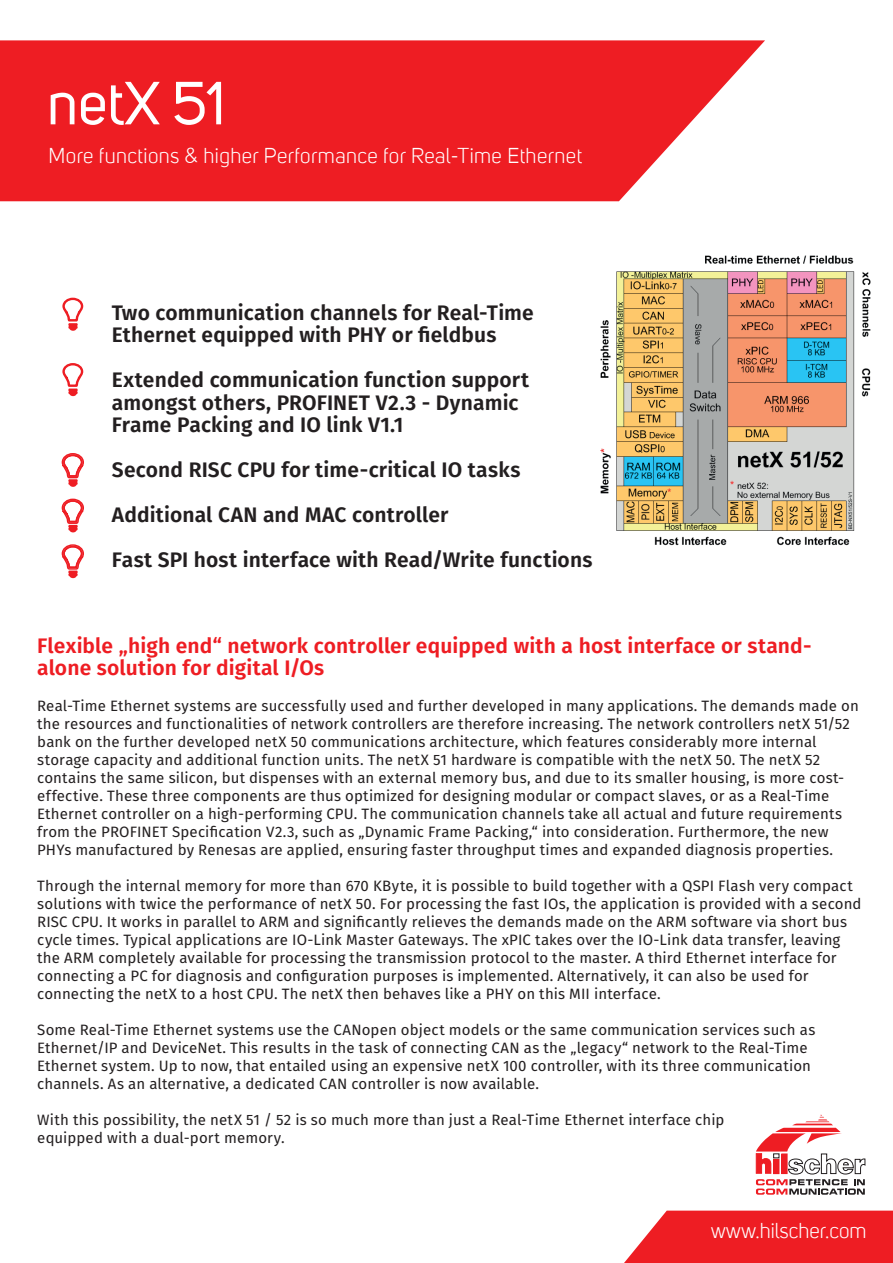
<style>
.page{position:relative;width:893px;height:1263px;background:#fff}
.page>*{position:absolute;margin:0;border:0;box-sizing:border-box;transform-origin:0 0}
.t1{font:60px "Uni Sans";color:#fff}
.t2{font:600 21px/22.5px "Fira Sans";letter-spacing:.005em;color:#231f20}
.t3{font:600 21px/22.5px "Fira Sans";letter-spacing:.005em;color:#ee1d23}
.t4{font:21px "Uni Sans";letter-spacing:.02em;color:#fff}
.t5{font:21px "Uni Sans";color:#fff}
.t6{font:15px/18px "Fira Sans";letter-spacing:.01em;color:#231f20}
</style>
<div class="page">
<svg style="left:624px;top:1210px;width:269px;height:53px;background:#ef3136"></svg>
<svg style="left:756px;top:1114px;width:110px;height:81px"></svg>
<svg style="left:0;top:40px;width:765px;height:161px;background:#ef3136"></svg>
<svg style="left:62px;top:298px;width:21px;height:99px"></svg>
<svg style="left:61px;top:453px;width:23px;height:126px"></svg>
<img style="left:600px;top:255px;width:271px;height:291px">
<h1 class="t1" style="left:47px;top:69px;width:180px">netX 51</h1>
<h2 class="t4" style="left:49px;top:143px;width:535px">More functions &amp; higher Performance for Real-Time Ethernet</h2>
<h2 class="t2" style="left:112px;top:300px;width:423px">Two communication channels for Real-Time<br>Ethernet equipped with PHY or fieldbus</h2>
<h2 class="t2" style="left:112px;top:367px;width:419px">Extended communication function support amongst others, PROFINET V2.3 - Dynamic<br>Frame Packing and IO link V1.1</h2>
<h2 class="t2" style="left:112px;top:446px;width:482px;line-height:45px">Second RISC CPU for time-critical IO tasks<br>Additional CAN and MAC controller<br>Fast SPI host interface with Read/Write functions</h2>
<h2 class="t3" style="left:37px;top:633px;width:776px">Flexible „high end“ network controller equipped with a host interface or stand&shy;alone solution for digital I/Os</h2>
<p class="t6" style="left:37px;top:696px;width:823px">Real-Time Ethernet systems are successfully used and further developed in many applications. The demands made on the resources and functionalities of network controllers are therefore increasing. The network controllers netX 51/52 bank on the further developed netX 50 communications architecture, which features considerably more internal storage capacity and additional function units. The netX 51 hardware is compatible with the netX 50. The netX 52 contains the same silicon, but dispenses with an external memory bus, and due to its smaller housing, is more cost&shy;effective. These three components are thus optimized for designing modular or compact slaves, or as a Real-Time Ethernet controller on a high-performing CPU. The communication channels take all actual and future requirements from the PROFINET Specification V2.3, such as „Dynamic Frame Packing,“ into consideration. Furthermore, the new PHYs manufactured by Renesas are applied, ensuring faster throughput times and expanded diagnosis properties.</p>
<p class="t6" style="left:37px;top:876px;width:826px">Through the internal memory for more than 670 KByte, it is possible to build together with a QSPI Flash very compact solutions with twice the performance of netX 50. For processing the fast IOs, the application is provided with a second RISC CPU. It works in parallel to ARM and significantly relieves the demands made on the ARM software via short bus cycle times. Typical applications are IO-Link Master Gateways. The xPIC takes over the IO-Link data transfer, leaving the ARM completely available for processing the transmission protocol to the master. A third Ethernet interface for connecting a PC for diagnosis and configuration purposes is implemented. Alternatively, it can also be used for connecting the netX to a host CPU. The netX then behaves like a PHY on this MII interface.</p>
<p class="t6" style="left:37px;top:1020px;width:780px">Some Real-Time Ethernet systems use the CANopen object models or the same communication services such as Ethernet/IP and DeviceNet. This results in the task of connecting CAN as the „legacy“ network to the Real-Time Ethernet system. Up to now, that entailed using an expensive netX 100 controller, with its three communication channels. As an alternative, a dedicated CAN controller is now available.</p>
<p class="t6" style="left:37px;top:1110px;width:689px">With this possibility, the netX 51 / 52 is so much more than just a Real-Time Ethernet interface chip equipped with a dual-port memory.</p>
<h2 class="t5" style="left:711px;top:1219px;width:157px">www.hilscher.com</h2>
</div>
